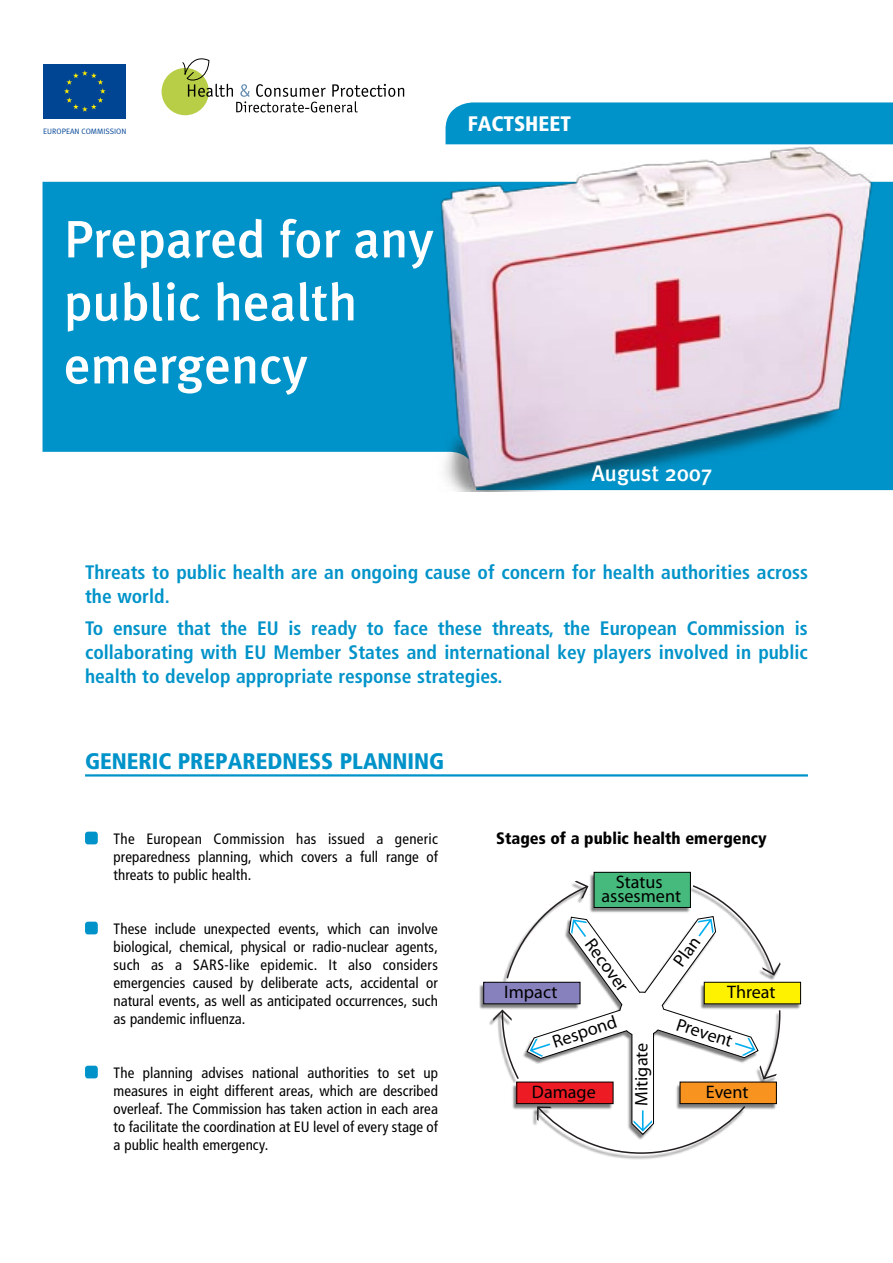
<style>
.page{position:relative;width:893px;height:1263px;background:#fff}
.page>*{position:absolute;margin:0;border:0;box-sizing:border-box;transform-origin:0 0}
.t1{font:500 52.5px/63px "Meta Plus";color:#fff}
.t2{font:900 condensed 22.5px "Frutiger";color:#0093c9}
.t3{font:500 22.5px "Meta Plus";color:#fff}
.t4{font:900 condensed 21px "Frutiger";color:#fff}
.t5{font:700 condensed 19.5px/24px "Frutiger";color:#0093c9}
.t6{font:18.15px/13.6px "Myriad Pro";color:#000;text-align:center}
.t7{font:900 condensed 16.5px "Frutiger";color:#000}
.t8{font:condensed 15px/18px "Frutiger";color:#000;text-align:justify}
.t9{font:7.8px "Meta Plus Normal";color:#004494}
</style>
<div class="page">
<div style="left:43px;top:182px;width:282px;height:270px;background:#0093c9"></div>
<div style="left:446px;top:102px;width:447px;height:22px;background:#0093c9"></div>
<div style="left:44px;top:64px;width:82px;height:55px;background:#004494"></div>
<svg style="left:64px;top:70px;width:42px;height:42px"></svg>
<hr style="left:85px;top:774px;width:723px;height:2px;background:#0093c9">
<div style="left:85px;top:832px;width:13px;height:12px;background:#0093c9;border-radius:3px"></div>
<div style="left:85px;top:922px;width:13px;height:12px;background:#0093c9;border-radius:3px"></div>
<div style="left:85px;top:1066px;width:13px;height:12px;background:#0093c9;border-radius:3px"></div>
<svg style="left:526px;top:922px;width:233px;height:203px"></svg>
<div style="left:704px;top:982px;width:97px;height:22px;background:#fff200"></div>
<svg style="left:530px;top:1038px;width:20px;height:19px"></svg>
<div style="left:484px;top:982px;width:96px;height:22px;background:#8781bd"></div>
<div style="left:483px;top:982px;width:97px;height:22px;border:1px solid #000"></div>
<div style="left:594px;top:872px;width:96px;height:35px;background:#46ba7c"></div>
<div style="left:594px;top:872px;width:97px;height:36px;border:1px solid #000"></div>
<div style="left:680px;top:1082px;width:96px;height:22px;background:#f7931e"></div>
<div style="left:680px;top:1082px;width:97px;height:22px;border:1px solid #000"></div>
<div style="left:517px;top:1082px;width:96px;height:22px;background:#ed1c24"></div>
<div style="left:516px;top:1082px;width:97px;height:22px;border:1px solid #000"></div>
<svg style="left:735px;top:1009px;width:46px;height:72px"></svg>
<svg style="left:536px;top:1104px;width:211px;height:50px"></svg>
<svg style="left:493px;top:1009px;width:27px;height:72px"></svg>
<svg style="left:505px;top:881px;width:84px;height:99px"></svg>
<svg style="left:691px;top:885px;width:89px;height:91px"></svg>
<div style="left:162px;top:68px;width:47px;height:47px;background:#b8ce46;border-radius:50%"></div>
<svg style="left:182px;top:58px;width:222px;height:54px"></svg>
<img style="left:325px;top:124px;width:568px;height:367px">
<p class="t9" style="left:43px;top:127px;width:85px">EUROPEAN COMMISSION</p>
<h1 class="t1" style="left:64px;top:207px;width:371px">Prepared for any public health emergency</h1>
<h3 class="t4" style="left:468px;top:111px;width:105px">FACTSHEET</h3>
<h2 class="t3" style="left:592px;top:460px;width:122px">August 2007</h2>
<h3 class="t5" style="left:85px;top:560px;width:724px">Threats to public health are an ongoing cause of concern for health authorities across the world.</h3>
<h3 class="t5" style="left:85px;top:616px;width:724px;text-align:justify">To ensure that the EU is ready to face these threats, the European Commission is collaborating with EU Member States and international key players involved in public health to develop appropriate response strategies.</h3>
<h2 class="t2" style="left:85px;top:747px;width:361px">GENERIC PREPAREDNESS PLANNING</h2>
<p class="t8" style="left:114px;top:830px;width:326px">The European Commission has issued a generic preparedness planning, which covers a full range of threats to public health.</p>
<p class="t8" style="left:114px;top:920px;width:326px">These include unexpected events, which can involve biological, chemical, physical or radio-nuclear agents, such as a SARS-like epidemic. It also considers emergencies caused by deliberate acts, accidental or natural events, as well as anticipated occurrences, such as pandemic influenza.</p>
<p class="t8" style="left:114px;top:1064px;width:326px">The planning advises national authorities to set up measures in eight different areas, which are described overleaf. The Commission has taken action in each area to facilitate the coordination at EU level of every stage of a public health emergency.</p>
<p class="t7" style="left:496px;top:829px;width:272px">Stages of a public health emergency</p>
<p class="t6" style="left:601px;top:875px;width:81px">Status assesment</p>
<p class="t6" style="left:672px;top:960px;width:34px;rotate:-54deg">Plan</p>
<p class="t6" style="left:595px;top:936px;width:62px;rotate:54deg">Recover</p>
<p class="t6" style="left:504px;top:985px;width:55px">Impact</p>
<p class="t6" style="left:727px;top:985px;width:50px">Threat</p>
<p class="t6" style="left:551px;top:1035px;width:68px;rotate:-18deg">Respond</p>
<p class="t6" style="left:679px;top:1017px;width:59px;rotate:18deg">Prevent</p>
<p class="t6" style="left:634px;top:1106px;width:65px;rotate:-90deg">Mitigate</p>
<p class="t6" style="left:532px;top:1085px;width:65px">Damage</p>
<p class="t6" style="left:706px;top:1085px;width:44px">Event</p>
</div>
